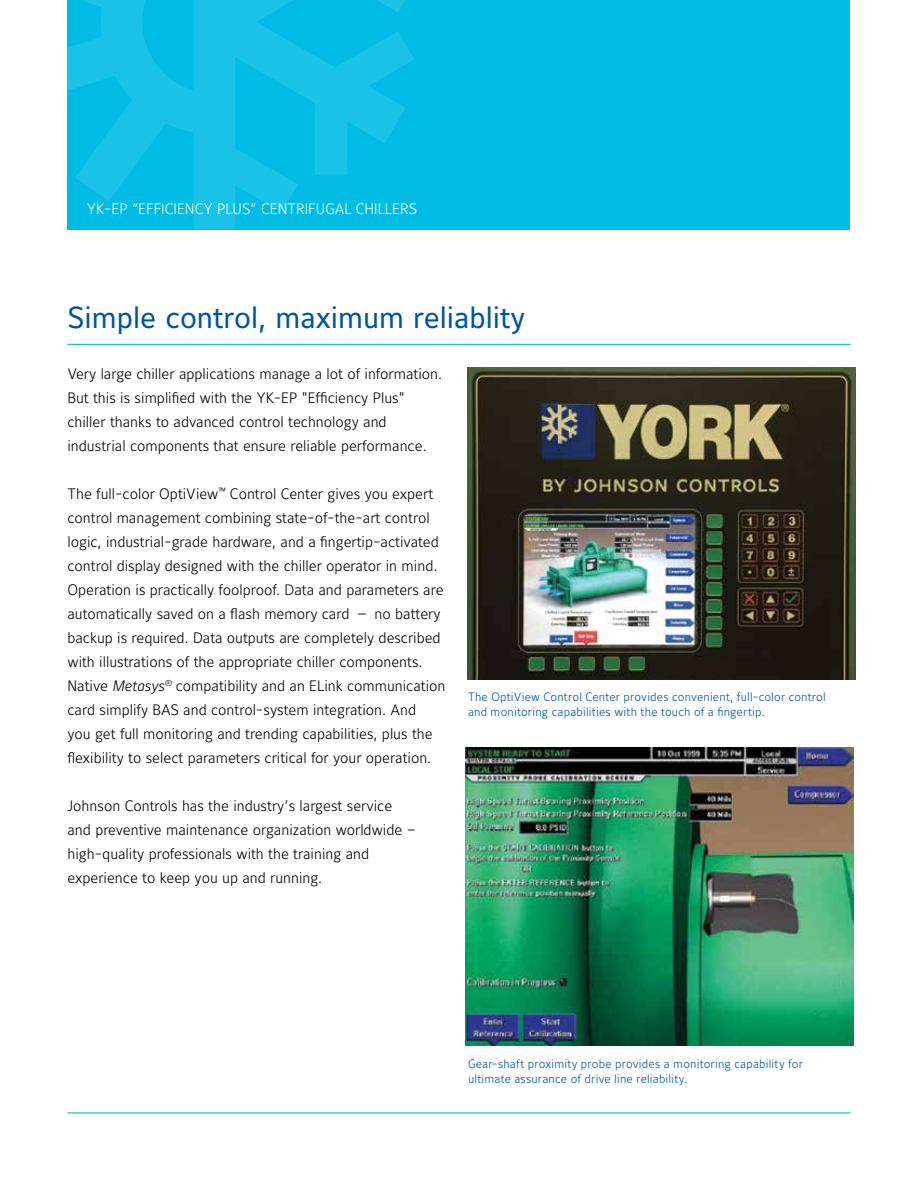
<style>
.page{position:relative;width:918px;height:1188px;background:#fff}
.page>*{position:absolute;margin:0;border:0;box-sizing:border-box;transform-origin:0 0}
.t1{font:30px "Maurea Regular Lf";color:#00549e}
.t2{font:15px/24px "Maurea Light Lf";color:#000}
.t3{font:15px "Maurea Light Lf";color:#fff}
.t4{font:12px/15px "Maurea Light Lf";letter-spacing:.015em;color:#00549e}
.s1{font-family:"Maurea Light Italic Lf"}
</style>
<div class="page">
<img style="left:465px;top:747px;width:389px;height:299px">
<hr style="left:68px;top:1112px;width:782px;height:2px;background:#00bce4">
<hr style="left:68px;top:344px;width:782px;height:1px;background:#00bce4">
<div style="left:68px;top:0;width:782px;height:230px;background:#00bce4"></div>
<svg style="left:68px;top:0;width:346px;height:229px"></svg>
<img style="left:468px;top:367px;width:387px;height:312px">
<p class="t3" style="left:87px;top:201px;width:332px">YK-EP “EFFICIENCY PLUS” CENTRIFUGAL CHILLERS</p>
<h1 class="t1" style="left:68px;top:301px;width:459px">Simple control, maximum reliablity</h1>
<p class="t2" style="left:68px;top:362px;width:376px">Very large chiller applications manage a lot of information.<br>But this is simplified with the YK-EP "Efficiency Plus" chiller thanks to advanced control technology and industrial components that ensure reliable performance.</p>
<p class="t2" style="left:67px;top:482px;width:380px">The full-color OptiView<sup>™</sup> Control Center gives you expert control management combining state-of-the-art control logic, industrial-grade hardware, and a fingertip-activated control display designed with the chiller operator in mind.<br>Operation is practically foolproof. Data and parameters are automatically saved on a flash memory card — no battery backup is required. Data outputs are completely described with illustrations of the appropriate chiller components.<br>Native <span class="s1">Metasys</span><sup>®</sup> compatibility and an ELink communication card simplify BAS and control-system integration. And<br>you get full monitoring and trending capabilities, plus the flexibility to select parameters critical for your operation.</p>
<p class="t2" style="left:67px;top:794px;width:350px">Johnson Controls has the industry’s largest service and preventive maintenance organization worldwide – high-quality professionals with the training and experience to keep you up and running.</p>
<p class="t4" style="left:468px;top:690px;width:359px">The OptiView Control Center provides convenient, full-color control and monitoring capabilities with the touch of a fingertip.</p>
<p class="t4" style="left:468px;top:1057px;width:336px">Gear-shaft proximity probe provides a monitoring capability for ultimate assurance of drive line reliability.</p>
</div>
